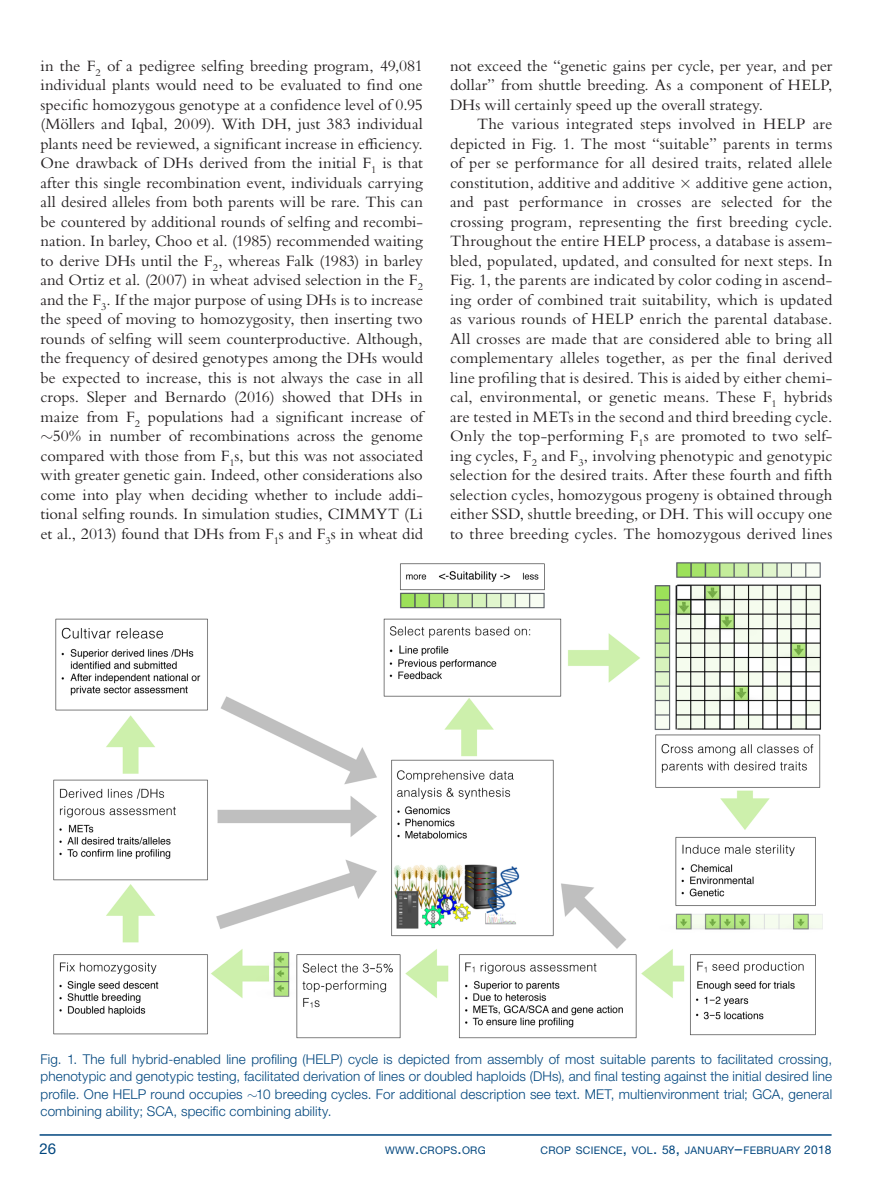
<style>
.page{position:relative;width:891px;height:1188px;background:#fff}
.page>*{position:absolute;margin:0;border:0;box-sizing:border-box;transform-origin:0 0}
.Flush_Left{font:16.5px/19.5px "Bembo Std";letter-spacing:.01em;color:#231f20;text-align:right}
.Para_Text{font:16.5px/19.5px "Bembo Std";letter-spacing:.02em;color:#231f20;text-align:justify}
.t1{font:15px "Helvetica Neue LT Std";color:#00467e}
.Figure_Legend{font:300 13.5px/17.2px "Helvetica Neue LT Std";letter-spacing:.01em;color:#00467e;text-align:justify}
.t2{font:10.5px "Helvetica Neue LT Std";letter-spacing:.03em;color:#00467e}
.s1{font-size:15px}
.s2{font-size:12px}
</style>
<div class="page">
<hr style="left:40px;top:1134px;width:792px;height:2px;background:#00467e">
<img style="left:53px;top:562px;width:770px;height:477px">
<p class="Flush_Left" style="left:40px;top:55px;width:384px">in the F<sub>2</sub> of a pedigree selfing breeding program, 49,081 individual plants would need to be evaluated to find one specific homozygous genotype at a confidence level of 0.95 (Möllers and Iqbal, 2009). With DH, just 383 individual plants need be reviewed, a significant increase in efficiency.<br>One drawback of DHs derived from the initial F<sub>1</sub> is that after this single recombination event, individuals carrying all desired alleles from both parents will be rare. This can be countered by additional rounds of selfing and recombi&shy;nation. In barley, Choo et al. (1985) recommended waiting to derive DHs until the F<sub>2</sub>, whereas Falk (1983) in barley and Ortiz et al. (2007) in wheat advised selection in the F<sub>2 </sub>and the F<sub>3</sub>. If the major purpose of using DHs is to increase the speed of moving to homozygosity, then inserting two rounds of selfing will seem counterproductive. Although, the frequency of desired genotypes among the DHs would be expected to increase, this is not always the case in all crops. Sleper and Bernardo (2016) showed that DHs in maize from F<sub>2</sub> populations had a significant increase of 50% in number of recombinations across the genome compared with those from F<sub>1</sub>s, but this was not associated with greater genetic gain. Indeed, other considerations also come into play when deciding whether to include addi&shy;tional selfing rounds. In simulation studies, CIMMYT (Li et al., 2013) found that DHs from F<sub>1</sub>s and F<sub>3</sub>s in wheat did</p>
<p class="Flush_Left" style="left:450px;top:55px;width:384px;text-align:justify">not exceed the “genetic gains per cycle, per year, and per dollar” from shuttle breeding. As a component of HELP, DHs will certainly speed up the overall strategy.</p>
<p class="Para_Text" style="left:450px;top:114px;width:384px;text-indent:27px">The various integrated steps involved in HELP are depicted in Fig. 1. The most “suitable” parents in terms of per se performance for all desired traits, related allele constitution, additive and additive</p>
<p class="Para_Text" style="left:450px;top:172px;width:384px;text-indent:246px">additive gene action, and past performance in crosses are selected for the crossing program, representing the first breeding cycle.<br>Throughout the entire HELP process, a database is assem&shy;bled, populated, updated, and consulted for next steps. In Fig. 1, the parents are indicated by color coding in ascend&shy;ing order of combined trait suitability, which is updated as various rounds of HELP enrich the parental database.<br>All crosses are made that are considered able to bring all complementary alleles together, as per the final derived line profiling that is desired. This is aided by either chemi&shy;cal, environmental, or genetic means. These F<sub>1</sub> hybrids are tested in METs in the second and third breeding cycle.<br>Only the top-performing F<sub>1</sub>s are promoted to two self&shy;ing cycles, F<sub>2</sub> and F<sub>3</sub>, involving phenotypic and genotypic selection for the desired traits. After these fourth and fifth selection cycles, homozygous progeny is obtained through either SSD, shuttle breeding, or DH. This will occupy one to three breeding cycles. The homozygous derived lines</p>
<p class="Figure_Legend" style="left:40px;top:1051px;width:793px">Fig. 1. The full hybrid-enabled line profiling (HELP) cycle is depicted from assembly of most suitable parents to facilitated crossing, phenotypic and genotypic testing, facilitated derivation of lines or doubled haploids (DHs), and final testing against the initial desired line profile. One HELP round occupies 10 breeding cycles. For additional description see text. MET, multienvironment trial; GCA, general combining ability; SCA, specific combining ability.</p>
<p class="t1" style="left:40px;top:1139px;width:18px">26</p>
<p class="t2" style="left:385px;top:1144px;width:102px">WWW<span class="s1">.</span>CROPS<span class="s1">.</span>ORG</p>
<p class="t2" style="left:541px;top:1144px;width:293px">CROP SCIENCE<span class="s1">,</span> VOL<span class="s1">.</span> <span class="s2">58</span><span class="s1">,</span> JANUARY<span class="s1">–</span>FEBRUARY <span class="s2">2018</span></p>
</div>
